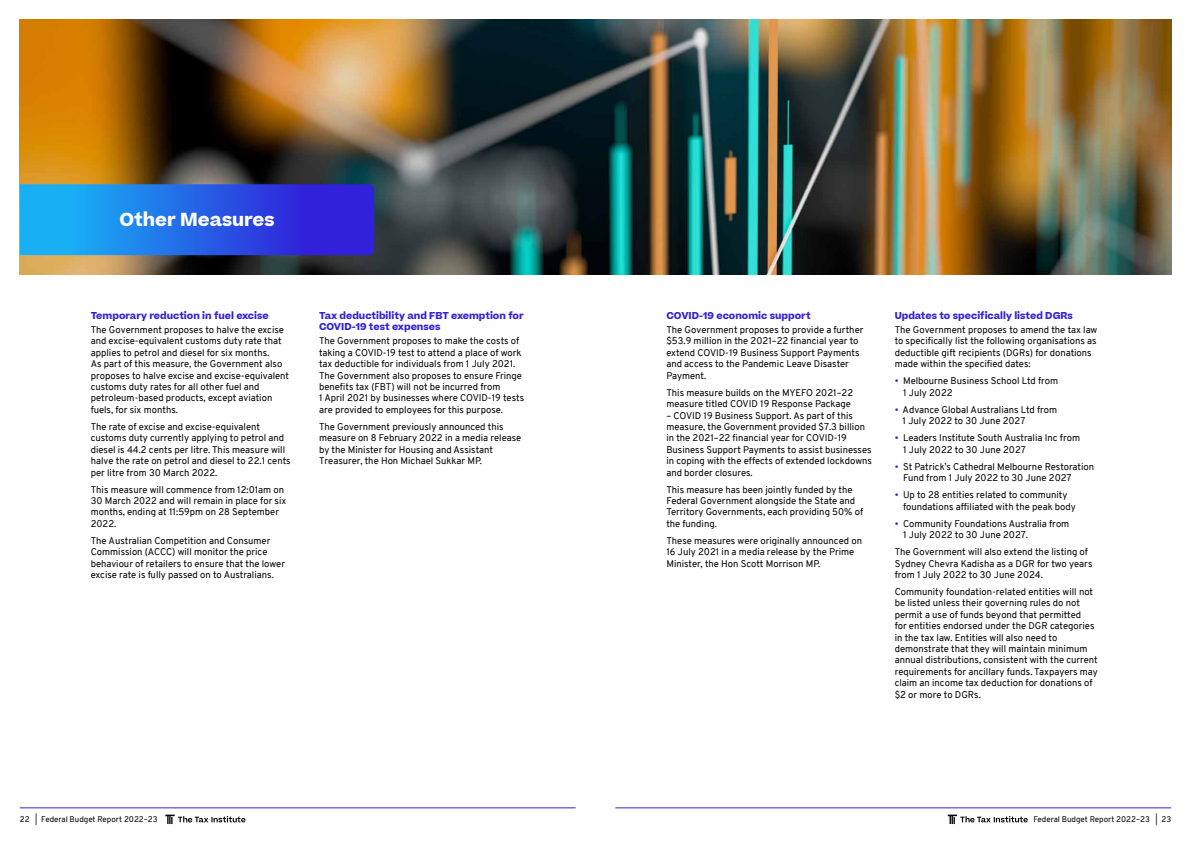
<style>
.page{position:relative;width:1191px;height:842px;background:#fff}
.page>*{position:absolute;margin:0;border:0;box-sizing:border-box;transform-origin:0 0}
.t1{font:700 18px "Beatrice";color:#fff}
.t2{font:9.5px/11.4px "Overpass";color:#000}
.t3{font:700 9.5px/11.4px "Beatrice";color:#3021da}
.t4{font:8px "Overpass";color:#000}
.s1{color:#3021da}
</style>
<div class="page">
<hr style="left:615px;top:808px;width:556px;height:1px;background:#3021da">
<svg style="left:947px;top:815px;width:80px;height:9px"></svg>
<hr style="left:20px;top:808px;width:555px;height:1px;background:#3021da">
<svg style="left:165px;top:815px;width:80px;height:9px"></svg>
<img style="left:20px;top:20px;width:1151px;height:255px">
<svg style="left:20px;top:184px;width:354px;height:71px;background:#2565e6"></svg>
<h1 class="t1" style="left:119px;top:207px;width:157px">Other Measures</h1>
<p class="t3" style="left:91px;top:310px;width:179px">Temporary reduction in fuel excise</p>
<p class="t2" style="left:91px;top:324px;width:200px">The Government proposes to halve the excise and excise-equivalent customs duty rate that applies to petrol and diesel for six months.<br>As part of this measure, the Government also proposes to halve excise and excise-equivalent customs duty rates for all other fuel and petroleum-based products, except aviation fuels, for six months.</p>
<p class="t2" style="left:91px;top:421px;width:201px">The rate of excise and excise-equivalent customs duty currently applying to petrol and diesel is 44.2 cents per litre. This measure will halve the rate on petrol and diesel to 22.1 cents per litre from 30 March 2022.</p>
<p class="t2" style="left:91px;top:484px;width:197px">This measure will commence from 12:01am on 30 March 2022 and will remain in place for six months, ending at 11:59pm on 28 September 2022.</p>
<p class="t2" style="left:91px;top:535px;width:196px">The Australian Competition and Consumer Commission (ACCC) will monitor the price behaviour of retailers to ensure that the lower excise rate is fully passed on to Australians.</p>
<p class="t3" style="left:319px;top:310px;width:206px">Tax deductibility and FBT exemption for<br>COVID-19 test expenses</p>
<p class="t2" style="left:319px;top:335px;width:207px">The Government proposes to make the costs of taking a COVID-19 test to attend a place of work tax deductible for individuals from 1 July 2021.<br>The Government also proposes to ensure Fringe benefits tax (FBT) will not be incurred from<br>1 April 2021 by businesses where COVID-19 tests are provided to employees for this purpose.</p>
<p class="t2" style="left:319px;top:421px;width:204px">The Government previously announced this measure on 8 February 2022 in a media release by the Minister for Housing and Assistant Treasurer, the Hon Michael Sukkar MP.</p>
<p class="t3" style="left:666px;top:310px;width:146px">COVID-19 economic support</p>
<p class="t2" style="left:666px;top:324px;width:199px">The Government proposes to provide a further $53.9 million in the 2021–22 financial year to extend COVID-19 Business Support Payments and access to the Pandemic Leave Disaster Payment.</p>
<p class="t2" style="left:666px;top:387px;width:188px">This measure builds on the MYEFO 2021–22 measure titled COVID 19 Response Package</p>
<p class="t2" style="left:666px;top:409px;width:207px">– COVID 19 Business Support. As part of this measure, the Government provided $7.3 billion in the 2021–22 financial year for COVID-19<br>Business Support Payments to assist businesses in coping with the effects of extended lockdowns and border closures.</p>
<p class="t2" style="left:666px;top:484px;width:198px">This measure has been jointly funded by the Federal Government alongside the State and Territory Governments, each providing 50% of the funding.</p>
<p class="t2" style="left:666px;top:535px;width:197px">These measures were originally announced on<br>16 July 2021 in a media release by the Prime<br>Minister, the Hon Scott Morrison MP.</p>
<p class="t3" style="left:894px;top:310px;width:180px">Updates to specifically listed DGRs</p>
<p class="t2" style="left:894px;top:324px;width:204px">The Government proposes to amend the tax law to specifically list the following organisations as deductible gift recipients (DGRs) for donations made within the specified dates:</p>
<p class="t2" style="left:903px;top:375px;width:157px;text-indent:-8px"><span class="s1">•</span> Melbourne Business School Ltd from<br>1 July 2022</p>
<p class="t2" style="left:902px;top:404px;width:156px;text-indent:-8px"><span class="s1">•</span> Advance Global Australians Ltd from<br>1 July 2022 to 30 June 2027</p>
<p class="t2" style="left:903px;top:432px;width:178px;text-indent:-8px"><span class="s1">•</span> Leaders Institute South Australia Inc from<br>1 July 2022 to 30 June 2027</p>
<p class="t2" style="left:903px;top:461px;width:193px;text-indent:-8px"><span class="s1">•</span> St Patrick’s Cathedral Melbourne Restoration<br>Fund from 1 July 2022 to 30 June 2027</p>
<p class="t2" style="left:903px;top:489px;width:174px;text-indent:-8px"><span class="s1">•</span> Up to 28 entities related to community foundations affiliated with the peak body</p>
<p class="t2" style="left:903px;top:518px;width:168px;text-indent:-8px"><span class="s1">•</span> Community Foundations Australia from<br>1 July 2022 to 30 June 2027.</p>
<p class="t2" style="left:894px;top:546px;width:199px">The Government will also extend the listing of<br>Sydney Chevra Kadisha as a DGR for two years from 1 July 2022 to 30 June 2024.</p>
<p class="t2" style="left:894px;top:586px;width:205px">Community foundation-related entities will not be listed unless their governing rules do not permit a use of funds beyond that permitted<br>for entities endorsed under the DGR categories in the tax law. Entities will also need to demonstrate that they will maintain minimum annual distributions, consistent with the current requirements for ancillary funds. Taxpayers may claim an income tax deduction for donations of $2 or more to DGRs.</p>
<p class="t4" style="left:20px;top:814px;width:139px">22 | Federal Budget Report 2022–23</p>
<p class="t4" style="left:1033px;top:814px;width:139px">Federal Budget Report 2022–23 | 23</p>
</div>
